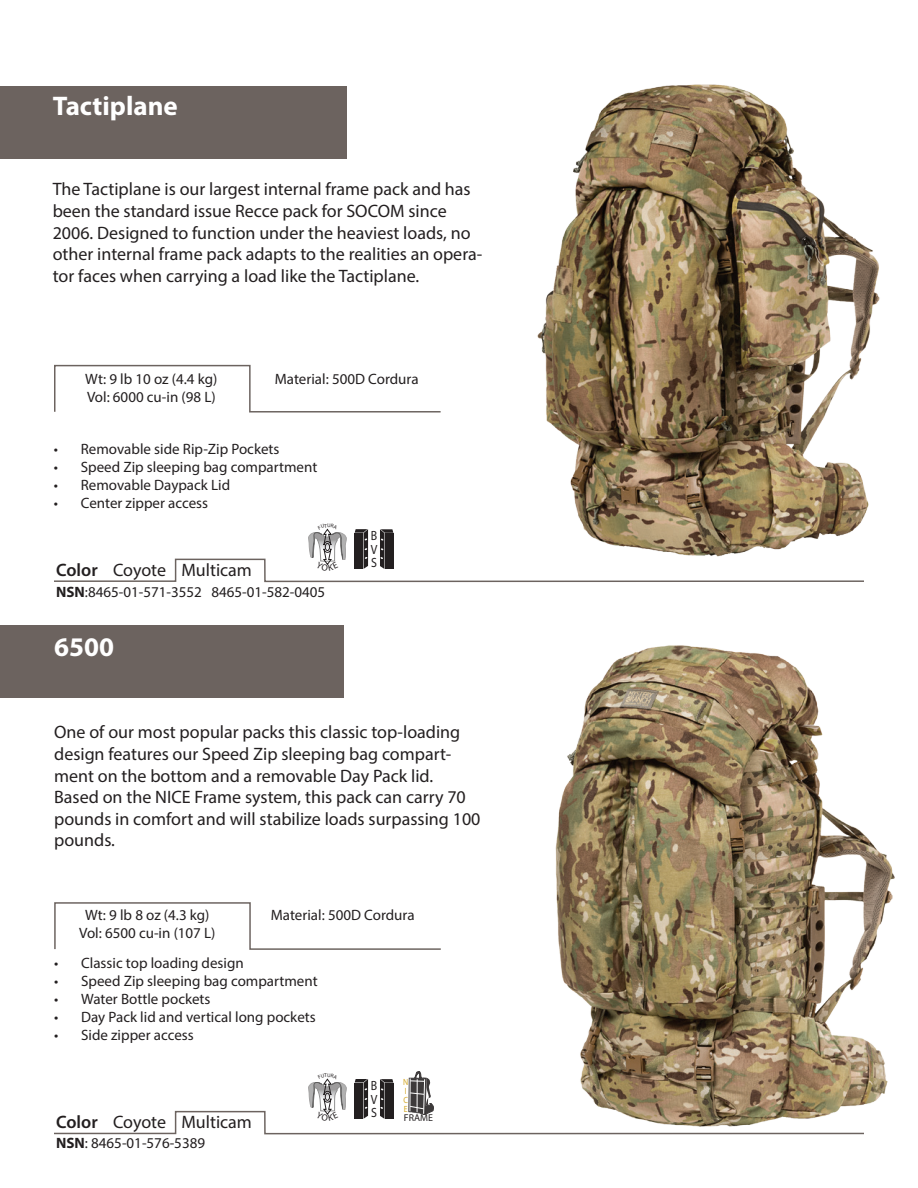
<style>
.page{position:relative;width:918px;height:1188px;background:#fff}
.page>*{position:absolute;margin:0;border:0;box-sizing:border-box;transform-origin:0 0}
.t1{font:700 27px "Myriad Pro";color:#fff}
.t2{font:18px/21.6px "Myriad Pro";color:#231f20}
.t3{font:15px/18px "Myriad Pro";color:#231f20}
.t4{font:13.35px/13.4px "Myriad Pro";color:#231f20;text-align:justify;scale:.89 1}
.t5{font:9.9px "Myriad Pro";color:#231f20}
.t6{font:9px/9px "Myriad Pro";color:#d4a828;scale:.87 1}
.s1{font-weight:600}
.s2{font-weight:700}
</style>
<div class="page">
<img style="left:537px;top:84px;width:343px;height:440px">
<img style="left:555px;top:645px;width:340px;height:459px">
<div style="left:0;top:86px;width:346px;height:73px;background:#6c635f"></div>
<svg style="left:54px;top:364px;width:387px;height:49px"></svg>
<div style="left:0;top:625px;width:344px;height:73px;background:#6c635f"></div>
<svg style="left:54px;top:902px;width:387px;height:48px"></svg>
<svg style="left:54px;top:1071px;width:812px;height:64px"></svg>
<svg style="left:54px;top:524px;width:810px;height:59px"></svg>
<h1 class="t1" style="left:53px;top:88px;width:127px">Tactiplane</h1>
<p class="t2" style="left:53px;top:178px;width:431px">The Tactiplane is our largest internal frame pack and has been the standard issue Recce pack for SOCOM since 2006. Designed to function under the heaviest loads, no other internal frame pack adapts to the realities an opera&shy;tor faces when carrying a load like the Tactiplane.</p>
<p class="t3" style="left:85px;top:370px;width:134px">Wt: 9 lb 10 oz (4.4 kg)<br>Vol: 6000 cu-in (98 L)</p>
<p class="t3" style="left:275px;top:370px;width:145px">Material: 500D Cordura</p>
<p class="t3" style="left:54px;top:440px;width:227px">• Removable side Rip-Zip Pockets</p>
<p class="t3" style="left:54px;top:458px;width:265px">• Speed Zip sleeping bag compartment</p>
<p class="t3" style="left:54px;top:476px;width:178px">• Removable Daypack Lid</p>
<p class="t3" style="left:54px;top:494px;width:156px">• Center zipper access</p>
<p class="t2" style="left:56px;top:559px;width:197px"><span class="s1">Color</span> Coyote Multicam</p>
<p class="t3" style="left:56px;top:582px;width:271px"><span class="s2">NSN</span>:8465-01-571-3552 8465-01-582-0405</p>
<h1 class="t1" style="left:54px;top:629px;width:61px">6500</h1>
<p class="t4" style="left:371px;top:529px;width:9px">B V S</p>
<p class="t2" style="left:54px;top:721px;width:428px">One of our most popular packs this classic top-loading design features our Speed Zip sleeping bag compart&shy;ment on the bottom and a removable Day Pack lid.<br>Based on the NICE Frame system, this pack can carry 70 pounds in comfort and will stabilize loads surpassing 100 pounds.</p>
<p class="t3" style="left:79px;top:906px;width:138px;text-align:center">Wt: 9 lb 8 oz (4.3 kg)<br>Vol: 6500 cu-in (107 L)</p>
<p class="t3" style="left:271px;top:906px;width:145px">Material: 500D Cordura</p>
<p class="t3" style="left:54px;top:954px;width:191px">• Classic top loading design</p>
<p class="t3" style="left:54px;top:972px;width:265px">• Speed Zip sleeping bag compartment</p>
<p class="t3" style="left:54px;top:990px;width:158px">• Water Bottle pockets</p>
<p class="t3" style="left:54px;top:1008px;width:263px">• Day Pack lid and vertical long pockets</p>
<p class="t3" style="left:54px;top:1026px;width:141px">• Side zipper access</p>
<p class="t2" style="left:56px;top:1111px;width:197px"><span class="s1">Color</span> Coyote Multicam</p>
<p class="t3" style="left:56px;top:1134px;width:150px"><span class="s2">NSN</span>: 8465-01-576-5389</p>
<p class="t4" style="left:371px;top:1079px;width:9px">B V S</p>
<p class="t6" style="left:403px;top:1077px;width:7px">N<br>I<br>C<br>E</p>
<p class="t5" style="left:404px;top:1112px;width:31px">FRAME</p>
</div>
